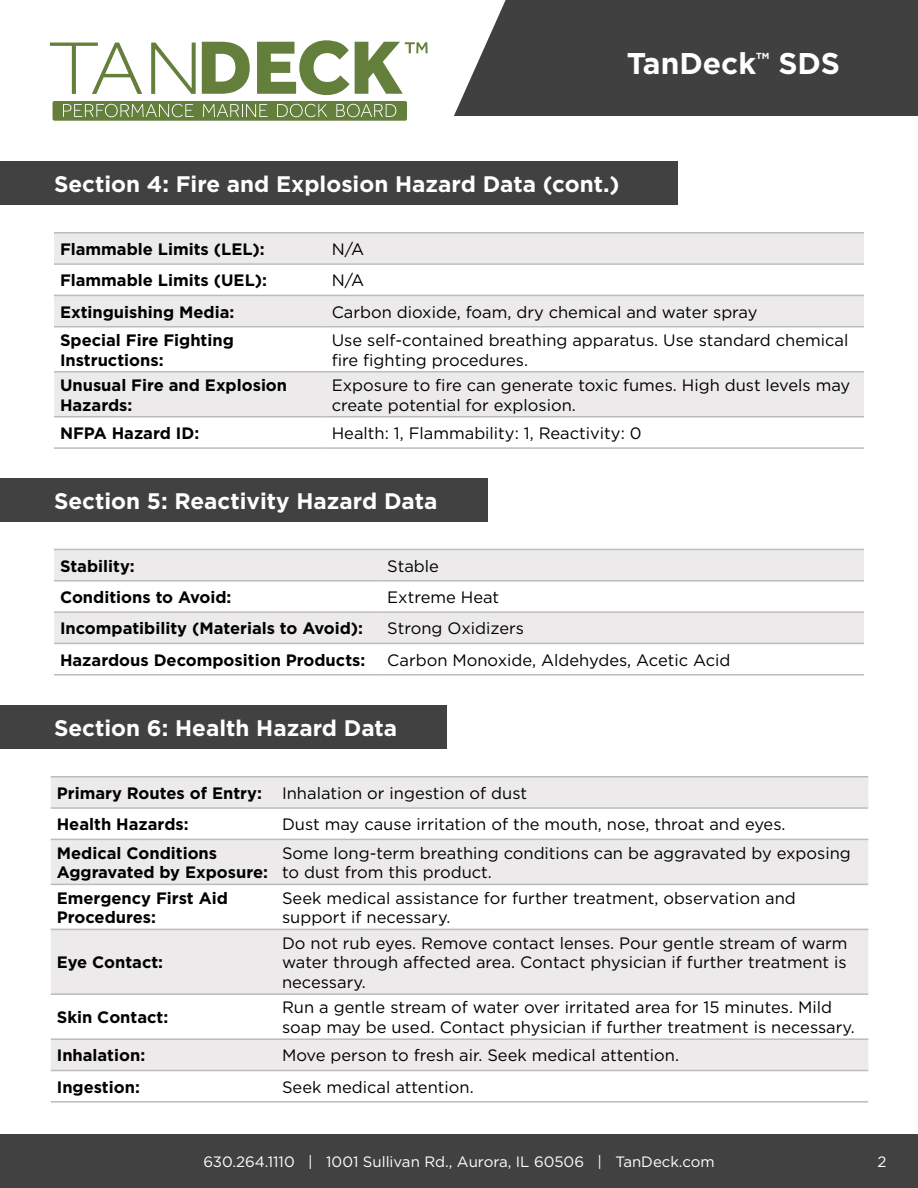
<style>
.page{position:relative;width:918px;height:1188px;background:#fff}
.page>*{position:absolute;margin:0;border:0;box-sizing:border-box;transform-origin:0 0}
.t1{font:700 30px "Gotham";color:#fff}
.t2{font:700 22.5px "Gotham";color:#fff}
.t3{font:16.5px/19.8px "Gotham";color:#000}
.t4{font:700 16.5px/19.8px "Gotham";color:#000}
.t5{font:15px "Gotham";color:#fff}
.t6{font:700 8.7px "Gotham";color:#fff}
.s1{font-weight:400}
</style>
<div class="page">
<div style="left:0;top:1134px;width:918px;height:54px;background:#414142"></div>
<div style="left:0;top:162px;width:677px;height:43px;background:#414142"></div>
<div style="left:0;top:479px;width:487px;height:43px;background:#414142"></div>
<div style="left:0;top:705px;width:446px;height:43px;background:#414142"></div>
<svg style="left:51px;top:777px;width:817px;height:293px;fill:#eceaea"></svg>
<hr style="left:51px;top:776px;width:225px;height:1px;background:#bebbbc">
<hr style="left:276px;top:776px;width:592px;height:1px;background:#bebbbc">
<hr style="left:51px;top:807px;width:225px;height:2px;background:#bebbbc">
<hr style="left:276px;top:807px;width:592px;height:2px;background:#bebbbc">
<hr style="left:51px;top:839px;width:225px;height:1px;background:#bebbbc">
<hr style="left:276px;top:839px;width:592px;height:1px;background:#bebbbc">
<hr style="left:51px;top:884px;width:225px;height:1px;background:#bebbbc">
<hr style="left:276px;top:884px;width:592px;height:1px;background:#bebbbc">
<hr style="left:51px;top:929px;width:225px;height:1px;background:#bebbbc">
<hr style="left:276px;top:929px;width:592px;height:1px;background:#bebbbc">
<hr style="left:51px;top:993px;width:225px;height:2px;background:#bebbbc">
<hr style="left:276px;top:993px;width:592px;height:2px;background:#bebbbc">
<hr style="left:51px;top:1038px;width:225px;height:2px;background:#bebbbc">
<hr style="left:276px;top:1038px;width:592px;height:2px;background:#bebbbc">
<hr style="left:51px;top:1070px;width:225px;height:1px;background:#bebbbc">
<hr style="left:276px;top:1070px;width:592px;height:1px;background:#bebbbc">
<hr style="left:51px;top:1101px;width:225px;height:2px;background:#bebbbc">
<hr style="left:276px;top:1101px;width:592px;height:2px;background:#bebbbc">
<svg style="left:54px;top:234px;width:810px;height:182px;fill:#eceaea"></svg>
<hr style="left:54px;top:232px;width:272px;height:2px;background:#bebbbc">
<hr style="left:326px;top:232px;width:538px;height:2px;background:#bebbbc">
<hr style="left:54px;top:263px;width:272px;height:2px;background:#bebbbc">
<hr style="left:326px;top:263px;width:538px;height:2px;background:#bebbbc">
<hr style="left:54px;top:295px;width:272px;height:1px;background:#bebbbc">
<hr style="left:326px;top:295px;width:538px;height:1px;background:#bebbbc">
<hr style="left:54px;top:326px;width:272px;height:2px;background:#bebbbc">
<hr style="left:326px;top:326px;width:538px;height:2px;background:#bebbbc">
<hr style="left:54px;top:371px;width:272px;height:2px;background:#bebbbc">
<hr style="left:326px;top:371px;width:538px;height:2px;background:#bebbbc">
<hr style="left:54px;top:416px;width:272px;height:2px;background:#bebbbc">
<hr style="left:326px;top:416px;width:538px;height:2px;background:#bebbbc">
<hr style="left:54px;top:447px;width:272px;height:2px;background:#bebbbc">
<hr style="left:326px;top:447px;width:538px;height:2px;background:#bebbbc">
<svg style="left:54px;top:550px;width:810px;height:93px;fill:#eceaea"></svg>
<hr style="left:54px;top:549px;width:327px;height:1px;background:#bebbbc">
<hr style="left:381px;top:549px;width:483px;height:1px;background:#bebbbc">
<hr style="left:54px;top:580px;width:327px;height:2px;background:#bebbbc">
<hr style="left:381px;top:580px;width:483px;height:2px;background:#bebbbc">
<hr style="left:54px;top:611px;width:327px;height:2px;background:#bebbbc">
<hr style="left:381px;top:611px;width:483px;height:2px;background:#bebbbc">
<hr style="left:54px;top:643px;width:327px;height:1px;background:#bebbbc">
<hr style="left:381px;top:643px;width:483px;height:1px;background:#bebbbc">
<hr style="left:54px;top:674px;width:327px;height:2px;background:#bebbbc">
<hr style="left:381px;top:674px;width:483px;height:2px;background:#bebbbc">
<div style="left:0;top:0;width:918px;height:116px;background:#404041"></div>
<svg style="left:0;top:0;width:506px;height:121px;background:#eee"></svg>
<div style="left:53px;top:101px;width:354px;height:20px;background:#647e3b;border-radius:2px"></div>
<svg style="left:202px;top:42px;width:48px;height:52px;background:#93a577"></svg>
<svg style="left:257px;top:40px;width:171px;height:55px;background:#b2bf9e"></svg>
<svg style="left:63px;top:104px;width:131px;height:13px"></svg>
<svg style="left:203px;top:104px;width:65px;height:13px"></svg>
<svg style="left:277px;top:104px;width:50px;height:13px"></svg>
<svg style="left:336px;top:104px;width:60px;height:13px"></svg>
<svg style="left:50px;top:43px;width:92px;height:51px;background:#e2e7db"></svg>
<svg style="left:151px;top:43px;width:45px;height:51px;background:#d4dbc8"></svg>
<h1 class="t1" style="left:627px;top:44px;width:131px">TanDeck</h1>
<p class="t6" style="left:756px;top:50px;width:15px">TM</p>
<h1 class="t1" style="left:778px;top:44px;width:63px">SDS</h1>
<h2 class="t2" style="left:54px;top:170px;width:567px">Section 4: Fire and Explosion Hazard Data (cont.)</h2>
<p class="t4" style="left:60px;top:239px;width:206px">Flammable Limits (LEL):</p>
<p class="t3" style="left:332px;top:239px;width:34px">N/A</p>
<p class="t4" style="left:60px;top:271px;width:209px">Flammable Limits (UEL):</p>
<p class="t3" style="left:332px;top:270px;width:34px">N/A</p>
<p class="t4" style="left:60px;top:302px;width:176px">Extinguishing Media:</p>
<p class="t3" style="left:332px;top:302px;width:427px">Carbon dioxide, foam, dry chemical and water spray</p>
<p class="t4" style="left:60px;top:330px;width:175px">Special Fire Fighting<br>Instructions:</p>
<p class="t3" style="left:332px;top:330px;width:518px">Use self-contained breathing apparatus. Use standard chemical fire fighting procedures.</p>
<p class="t4" style="left:60px;top:375px;width:229px">Unusual Fire and Explosion<br>Hazards:</p>
<p class="t3" style="left:332px;top:375px;width:520px">Exposure to fire can generate toxic fumes. High dust levels may create potential for explosion.</p>
<p class="t4" style="left:60px;top:423px;width:141px">NFPA Hazard ID:</p>
<p class="t3" style="left:332px;top:423px;width:311px">Health: 1, Flammability: 1, Reactivity: 0</p>
<h2 class="t2" style="left:54px;top:486px;width:385px">Section 5: Reactivity Hazard Data</h2>
<p class="t4" style="left:60px;top:556px;width:76px">Stability:</p>
<p class="t3" style="left:387px;top:556px;width:53px">Stable</p>
<p class="t4" style="left:60px;top:587px;width:173px">Conditions to Avoid:</p>
<p class="t3" style="left:387px;top:587px;width:114px">Extreme Heat</p>
<p class="t4" style="left:60px;top:619px;width:305px">Incompatibility (Materials to Avoid):</p>
<p class="t3" style="left:387px;top:618px;width:138px">Strong Oxidizers</p>
<p class="t4" style="left:60px;top:650px;width:307px">Hazardous Decomposition Products:</p>
<p class="t3" style="left:387px;top:650px;width:345px">Carbon Monoxide, Aldehydes, Acetic Acid</p>
<h2 class="t2" style="left:54px;top:713px;width:345px">Section 6: Health Hazard Data</h2>
<p class="t4" style="left:57px;top:777px;width:472px;line-height:31.3px">Primary Routes of Entry: <span class="s1">Inhalation or ingestion of dust<br></span>Health Hazards:</p>
<p class="t3" style="left:282px;top:814px;width:505px">Dust may cause irritation of the mouth, nose, throat and eyes.</p>
<p class="t4" style="left:57px;top:843px;width:213px">Medical Conditions<br>Aggravated by Exposure:</p>
<p class="t3" style="left:282px;top:843px;width:570px">Some long-term breathing conditions can be aggravated by exposing to dust from this product.</p>
<p class="t4" style="left:57px;top:888px;width:173px">Emergency First Aid<br>Procedures:</p>
<p class="t3" style="left:282px;top:888px;width:515px">Seek medical assistance for further treatment, observation and support if necessary.</p>
<p class="t4" style="left:57px;top:953px;width:108px">Eye Contact:</p>
<p class="t3" style="left:282px;top:933px;width:567px;text-align:justify">Do not rub eyes. Remove contact lenses. Pour gentle stream of warm water through affected area. Contact physician if further treatment is necessary.</p>
<p class="t4" style="left:57px;top:1007px;width:113px">Skin Contact:</p>
<p class="t3" style="left:282px;top:997px;width:574px">Run a gentle stream of water over irritated area for 15 minutes. Mild soap may be used. Contact physician if further treatment is necessary.</p>
<p class="t4" style="left:57px;top:1046px;width:90px">Inhalation:</p>
<p class="t3" style="left:282px;top:1045px;width:399px">Move person to fresh air. Seek medical attention.</p>
<p class="t4" style="left:57px;top:1077px;width:85px">Ingestion:</p>
<p class="t3" style="left:282px;top:1077px;width:193px">Seek medical attention.</p>
<p class="t5" style="left:203px;top:1152px;width:513px">630.264.1110 | 1001 Sullivan Rd., Aurora, IL 60506 | TanDeck.com</p>
<p class="t5" style="left:878px;top:1152px;width:10px">2</p>
</div>
